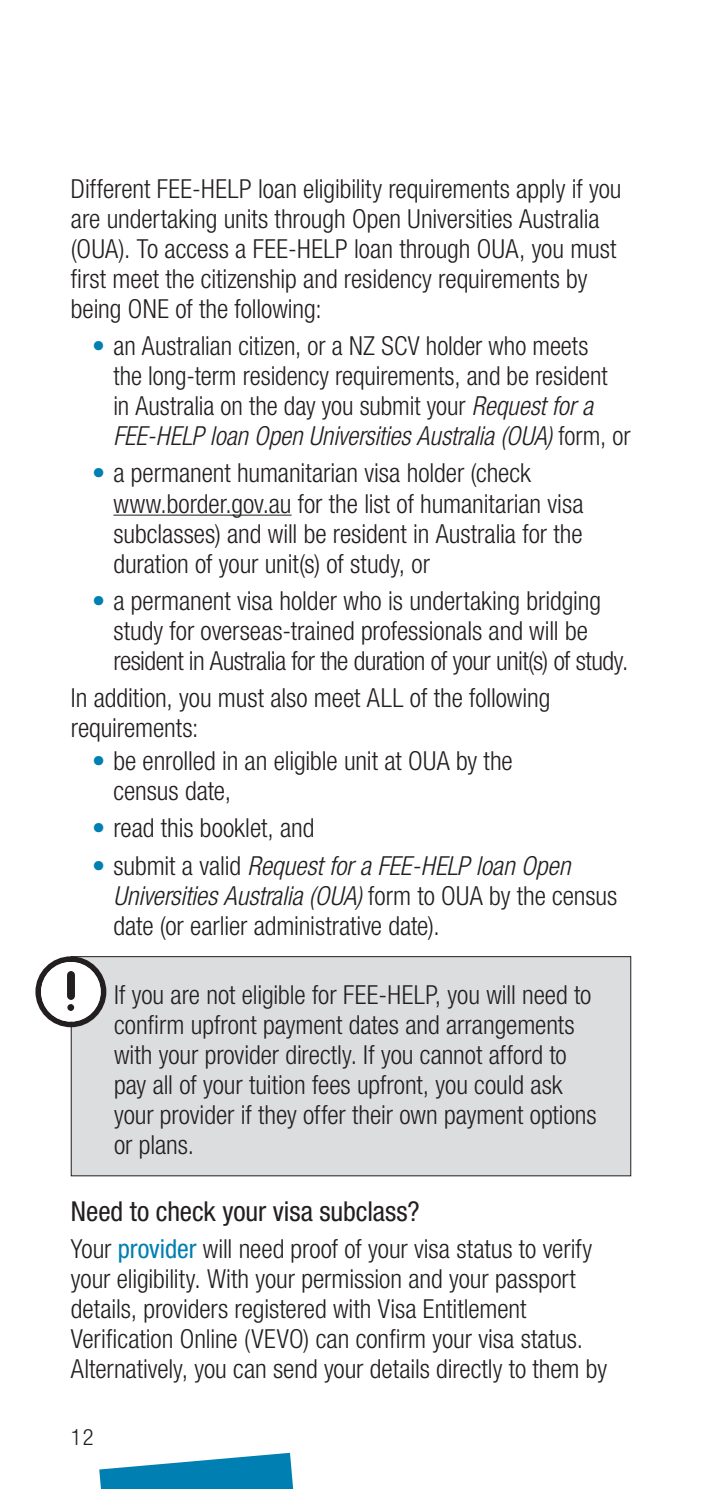
<style>
.page{position:relative;width:702px;height:1489px;background:#fff}
.page>*{position:absolute;margin:0;border:0;box-sizing:border-box;transform-origin:0 0}
.HELP_H3{font:condensed 27.5px "Helvetica Neue LT";letter-spacing:-.005em;color:#231f20}
.HELP_Body{font:300 condensed 26.25px/30px "Helvetica Neue LT";color:#231f20}
.HELP_Body_Text_befor{font:300 condensed 26.25px/30px "Helvetica Neue LT";letter-spacing:-.005em;color:#231f20}
.t1{font:300 condensed 22.5px "Helvetica Neue LT";color:#231f20}
.s1{color:#007fb2}
.s2{font-style:italic}
.s3{font-weight:400;color:#007fb2}
</style>
<div class="page">
<svg style="left:99px;top:1452px;width:194px;height:36px"></svg>
<hr style="left:113px;top:514px;width:178px;height:1px;background:#231f20">
<div style="left:71px;top:956px;width:559px;height:219px;background:#dcdddf"></div>
<div style="left:71px;top:956px;width:560px;height:220px;border:1px solid #231f20"></div>
<svg style="left:35px;top:956px;width:71px;height:71px"></svg>
<div style="left:67px;top:1004px;width:7px;height:6px;background:#231f20;border-radius:50%"></div>
<p class="HELP_Body" style="left:71px;top:174px;width:552px">Different FEE-HELP loan eligibility requirements apply if you are undertaking units through Open Universities Australia (OUA). To access a FEE-HELP loan through OUA, you must first meet the citizenship and residency requirements by being ONE of the following:</p>
<p class="HELP_Body" style="left:113px;top:331px;width:518px;text-indent:-21px"><span class="s1">•</span> an Australian citizen, or a NZ SCV holder who meets<br>the long-term residency requirements, and be resident<br>in Australia on the day you submit your <span class="s2">Request for a FEE‑HELP loan Open Universities Australia (OUA)</span> form, or</p>
<p class="HELP_Body" style="left:113px;top:458px;width:471px;text-indent:-21px"><span class="s1">•</span> a permanent humanitarian visa holder (check www.border.gov.au for the list of humanitarian visa subclasses) and will be resident in Australia for the duration of your unit(s) of study, or</p>
<p class="HELP_Body" style="left:113px;top:585px;width:516px;text-indent:-21px"><span class="s1">•</span> a permanent visa holder who is undertaking bridging study for overseas-trained professionals and will be resident in Australia for the duration of your unit(s) of study.</p>
<p class="HELP_Body_Text_befor" style="left:71px;top:682px;width:481px">In addition, you must also meet ALL of the following requirements:</p>
<p class="HELP_Body" style="left:113px;top:745px;width:401px;text-indent:-21px"><span class="s1">•</span> be enrolled in an eligible unit at OUA by the census date,</p>
<p class="HELP_Body" style="left:92px;top:813px;width:224px"><span class="s1">•</span> read this booklet, and</p>
<p class="HELP_Body" style="left:113px;top:850px;width:505px;text-indent:-21px"><span class="s1">•</span> submit a valid <span class="s2">Request for a FEE-HELP loan Open<br>Universities Australia (OUA)</span> form to OUA by the census date (or earlier administrative date).</p>
<p class="HELP_Body" style="left:114px;top:979px;width:484px">If you are not eligible for FEE-HELP, you will need to confirm upfront payment dates and arrangements with your provider directly. If you cannot afford to pay all of your tuition fees upfront, you could ask your provider if they offer their own payment options or plans.</p>
<h3 class="HELP_H3" style="left:71px;top:1195px;width:350px">Need to check your visa subclass?</h3>
<p class="HELP_Body" style="left:71px;top:1233px;width:537px">Your <span class="s3">provider</span> will need proof of your visa status to verify your eligibility. With your permission and your passport details, providers registered with Visa Entitlement Verification Online (VEVO) can confirm your visa status.<br>Alternatively, you can send your details directly to them by</p>
<p class="t1" style="left:71px;top:1423px;width:24px">12</p>
</div>
